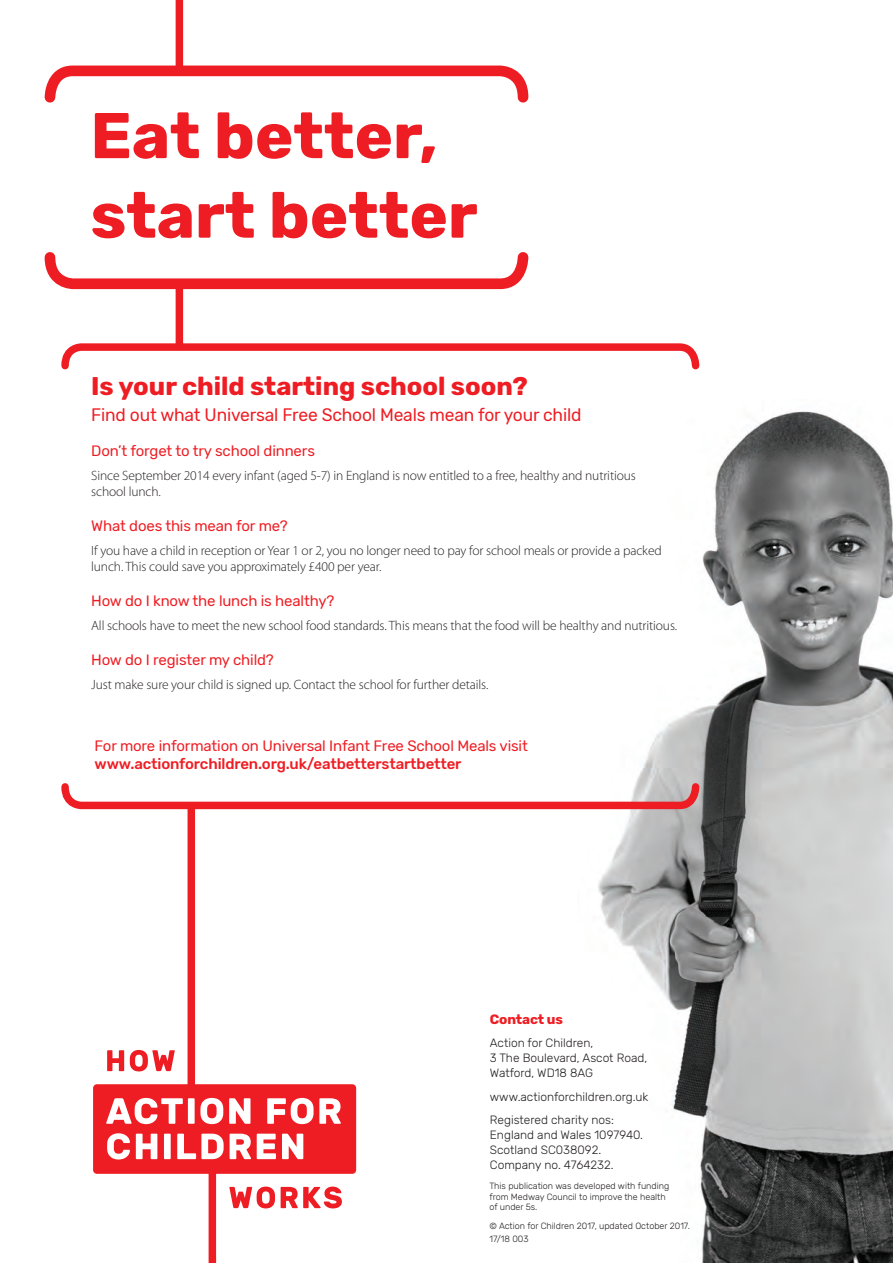
<style>
.page{position:relative;width:893px;height:1263px;background:#fff}
.page>*{position:absolute;margin:0;border:0;box-sizing:border-box;transform-origin:0 0}
.t1{font:700 64.5px/79.5px "Rubik";color:#ee1d23}
.SUBHEADS{font:700 25.5px "Rubik";color:#ee1d23}
.SUBHEAD_-_LEVEL_2{font:18px "Rubik";letter-spacing:-.01em;color:#ee1d23}
.SUBHEAD_-_LEVEL_2-2{font:15px/18px "Rubik";letter-spacing:-.01em;color:#ee1d23}
.BODY_COPY{font:300 13.5px/15.8px "Myriad Pro";letter-spacing:-.01em;color:#231f20}
.BODY_COPY-2{font:700 13.5px "Rubik";letter-spacing:-.01em;color:#ee1d23}
.BODY_COPY-3{font:300 12px/15px "Rubik";color:#231f20}
.t2{font:300 9px/10.5px "Rubik";color:#231f20}
.s1{font-weight:500}
</style>
<div class="page">
<img style="left:598px;top:411px;width:295px;height:852px">
<svg style="left:61px;top:779px;width:642px;height:34px"></svg>
<svg style="left:44px;top:252px;width:485px;height:42px"></svg>
<svg style="left:44px;top:60px;width:485px;height:43px"></svg>
<svg style="left:61px;top:340px;width:639px;height:30px"></svg>
<div style="left:188px;top:807px;width:7px;height:282px;background:#ee1d23"></div>
<div style="left:176px;top:286px;width:7px;height:60px;background:#ee1d23"></div>
<div style="left:176px;top:0;width:7px;height:70px;background:#ee1d23"></div>
<div style="left:209px;top:1173px;width:7px;height:90px;background:#ee1d23"></div>
<svg style="left:229px;top:1186px;width:113px;height:22px"></svg>
<svg style="left:93px;top:1084px;width:263px;height:90px"></svg>
<svg style="left:107px;top:1050px;width:68px;height:21px"></svg>
<p class="t1" style="left:90px;top:98px;width:389px">Eat better, start better</p>
<p class="SUBHEADS" style="left:91px;top:371px;width:438px">Is your child starting school soon?</p>
<p class="SUBHEAD_-_LEVEL_2" style="left:91px;top:404px;width:492px">Find out what Universal Free School Meals mean for your child</p>
<p class="SUBHEAD_-_LEVEL_2-2" style="left:91px;top:442px;width:225px">Don’t forget to try school dinners</p>
<p class="BODY_COPY" style="left:91px;top:467px;width:546px">Since September 2014 every infant (aged 5-7) in England is now entitled to a free, healthy and nutritious school lunch.</p>
<p class="SUBHEAD_-_LEVEL_2-2" style="left:91px;top:517px;width:198px">What does this mean for me?</p>
<p class="BODY_COPY" style="left:91px;top:542px;width:572px">If you have a child in reception or Year 1 or 2, you no longer need to pay for school meals or provide a packed lunch. This could save you approximately £400 per year.</p>
<p class="SUBHEAD_-_LEVEL_2-2" style="left:91px;top:592px;width:245px">How do I know the lunch is healthy?</p>
<p class="BODY_COPY" style="left:91px;top:617px;width:587px">All schools have to meet the new school food standards. This means that the food will be healthy and nutritious.</p>
<p class="SUBHEAD_-_LEVEL_2-2" style="left:91px;top:651px;width:184px">How do I register my child?</p>
<p class="BODY_COPY" style="left:91px;top:677px;width:399px">Just make sure your child is signed up. Contact the school for further details.</p>
<p class="SUBHEAD_-_LEVEL_2-2" style="left:94px;top:737px;width:435px">For more information on Universal Infant Free School Meals visit <span class="s1">www.actionforchildren.org.uk/eatbetterstartbetter</span></p>
<p class="BODY_COPY-2" style="left:490px;top:1011px;width:75px">Contact us</p>
<p class="BODY_COPY-3" style="left:490px;top:1036px;width:159px">Action for Children,<br>3 The Boulevard, Ascot Road,<br>Watford, WD18 8AG</p>
<p class="BODY_COPY-3" style="left:490px;top:1089px;width:160px">www.actionforchildren.org.uk</p>
<p class="BODY_COPY-3" style="left:490px;top:1113px;width:155px">Registered charity nos:<br>England and Wales 1097940.<br>Scotland SC038092.<br>Company no. 4764232.</p>
<p class="t2" style="left:489px;top:1181px;width:181px">This publication was developed with funding from Medway Council to improve the health of under 5s.</p>
<p class="t2" style="left:489px;top:1221px;width:202px">© Action for Children 2017, updated October 2017.</p>
<p class="t2" style="left:489px;top:1234px;width:41px">17/18 003</p>
</div>
